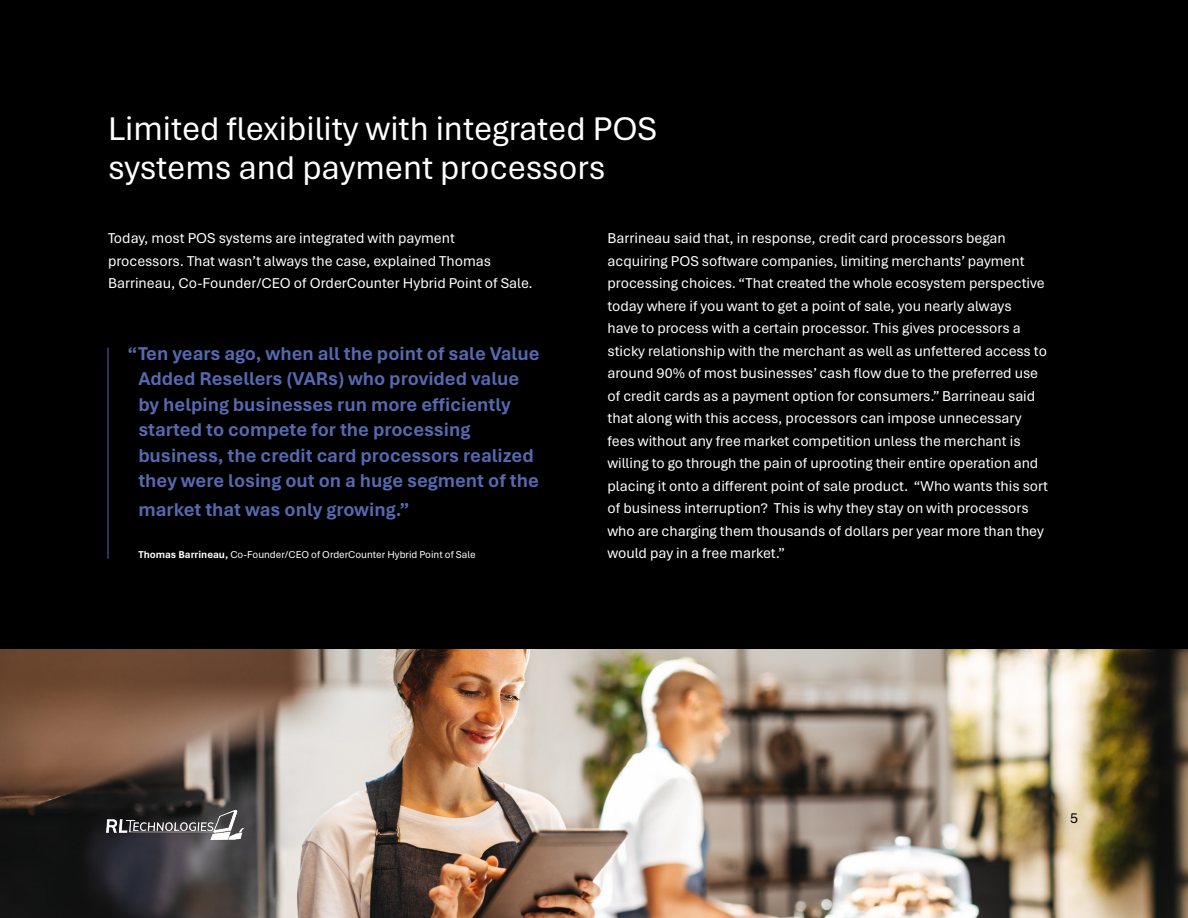
<style>
.page{position:relative;width:1188px;height:918px;background:#000}
.page>*{position:absolute;margin:0;border:0;box-sizing:border-box;transform-origin:0 0}
.t1{font:34.5px/39px "Aptos";color:#fff}
.t2{font:700 19.5px/25.5px "Aptos";color:#5669b1}
.t3{font:15px/22.5px "Aptos";color:#fff}
.t4{font:15px "Aptos";color:#000}
.t5{font:10.5px "Aptos";color:#fff}
.s1{font-weight:700}
</style>
<div class="page">
<hr style="left:108px;top:348px;width:1px;height:211px;background:#5669b1">
<img style="left:0;top:650px;width:1188px;height:268px">
<img style="left:106px;top:810px;width:139px;height:29px">
<h1 class="t1" style="left:108px;top:108px;width:551px">Limited flexibility with integrated POS systems and payment processors</h1>
<p class="t3" style="left:108px;top:226px;width:426px">Today, most POS systems are integrated with payment processors. That wasn’t always the case, explained Thomas<br>Barrineau, Co-Founder/CEO of OrderCounter Hybrid Point of Sale.</p>
<p class="t2" style="left:138px;top:340px;width:403px;text-indent:-11px">“Ten years ago, when all the point of sale Value Added Resellers (VARs) who provided value by helping businesses run more efficiently started to compete for the processing business, the credit card processors realized they were losing out on a huge segment of the</p>
<h2 class="t2" style="left:138px;top:496px;width:273px">market that was only growing.”</h2>
<p class="t5" style="left:138px;top:547px;width:339px"><span class="s1">Thomas Barrineau,</span> Co-Founder/CEO of OrderCounter Hybrid Point of Sale</p>
<p class="t3" style="left:608px;top:226px;width:442px">Barrineau said that, in response, credit card processors began acquiring POS software companies, limiting merchants’ payment processing choices. “That created the whole ecosystem perspective today where if you want to get a point of sale, you nearly always<br>have to process with a certain processor. This gives processors a sticky relationship with the merchant as well as unfettered access to around 90% of most businesses’ cash flow due to the preferred use of credit cards as a payment option for consumers.” Barrineau said that along with this access, processors can impose unnecessary fees without any free market competition unless the merchant is willing to go through the pain of uprooting their entire operation and placing it onto a different point of sale product. “Who wants this sort of business interruption? This is why they stay on with processors who are charging them thousands of dollars per year more than they would pay in a free market.”</p>
<p class="t4" style="left:1070px;top:807px;width:10px">5</p>
</div>
